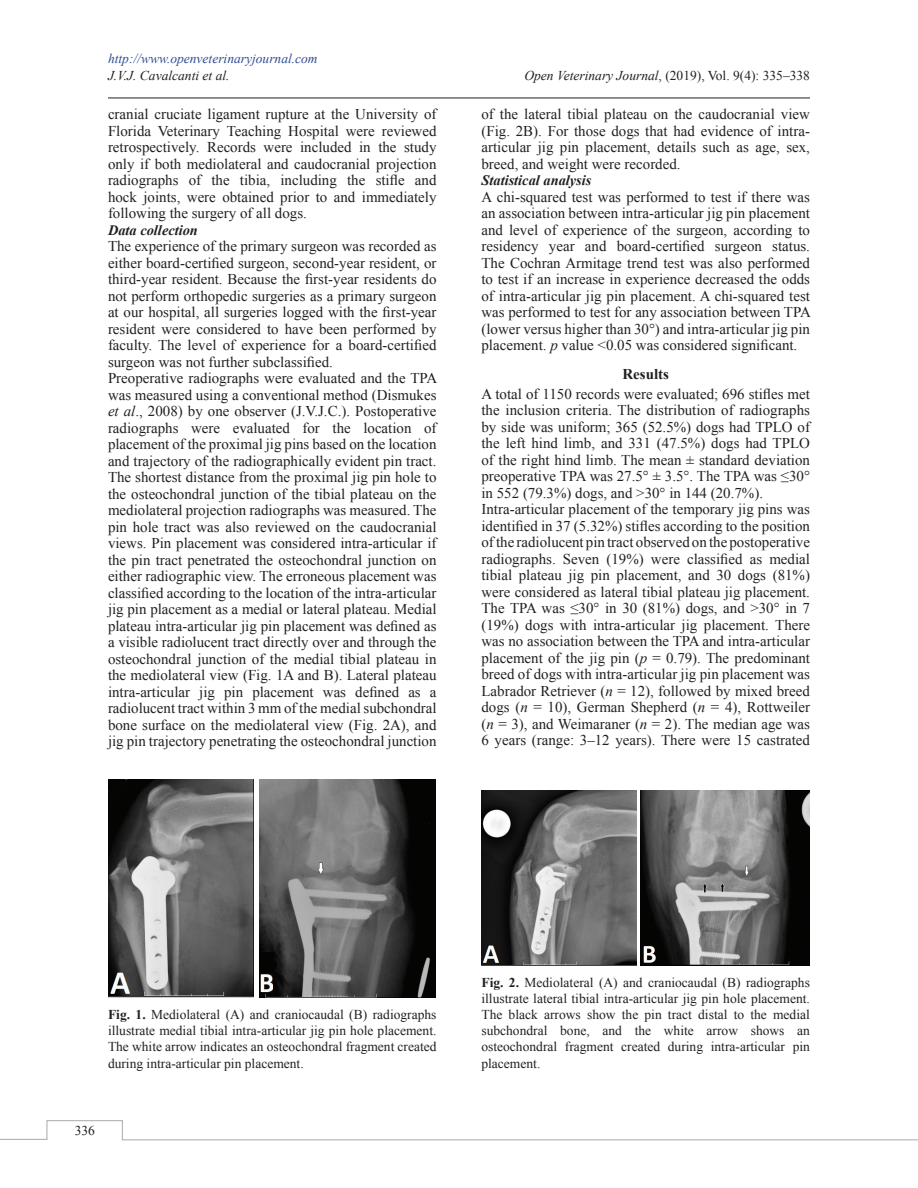
<style>
.page{position:relative;width:918px;height:1188px;background:#fff}
.page>*{position:absolute;margin:0;border:0;box-sizing:border-box;transform-origin:0 0}
.Para{font:15px/16.5px "Times New Roman";color:#231f20;text-align:justify}
.A_Head{font:700 15px "Times New Roman";color:#231f20}
.B_Head{font:italic 700 14.4px "Times New Roman";color:#231f20}
.Fig_Caption{font:13.5px/16.2px "Times New Roman";color:#231f20;text-align:justify}
.Para_Indent{font:13.5px "Times New Roman";color:#231f20}
.Para_Indent-2{font:italic 13.5px "Times New Roman";color:#304d94}
.Para_Indent-3{font:italic 13.5px "Times New Roman";color:#231f20}
.s1{font-style:italic}
.s2{font-weight:700}
</style>
<div class="page">
<hr style="left:108px;top:98px;width:702px;height:1px;background:#231f20">
<svg style="left:0;top:1120px;width:918px;height:21px"></svg>
<img style="left:108px;top:779px;width:145px;height:219px">
<img style="left:259px;top:779px;width:176px;height:219px">
<img style="left:481px;top:791px;width:156px;height:174px">
<img style="left:640px;top:791px;width:170px;height:174px">
<p class="Para_Indent-2" style="left:108px;top:50px;width:211px">http://www.openveterinaryjournal.com</p>
<p class="Para_Indent-3" style="left:108px;top:66px;width:123px">J.V.J. Cavalcanti et al.</p>
<p class="Para_Indent" style="left:524px;top:66px;width:287px"><span class="s1">Open Veterinary Journal</span>, (2019), Vol. 9(4): 335–338</p>
<p class="Para" style="left:108px;top:106px;width:330px">cranial cruciate ligament rupture at the University of Florida Veterinary Teaching Hospital were reviewed retrospectively. Records were included in the study only if both mediolateral and caudocranial projection radiographs of the tibia, including the stifle and hock joints, were obtained prior to and immediately following the surgery of all dogs.</p>
<p class="B_Head" style="left:108px;top:220px;width:91px">Data collection</p>
<p class="Para" style="left:108px;top:238px;width:330px">The experience of the primary surgeon was recorded as either board-certified surgeon, second-year resident, or third-year resident. Because the first-year residents do not perform orthopedic surgeries as a primary surgeon at our hospital, all surgeries logged with the first-year resident were considered to have been performed by faculty. The level of experience for a board-certified surgeon was not further subclassified.</p>
<p class="Para" style="left:108px;top:370px;width:331px">Preoperative radiographs were evaluated and the TPA was measured using a conventional method (Dismukes <span class="s1">et al</span>., 2008) by one observer (J.V.J.C.). Postoperative radiographs were evaluated for the location of placement of the proximal jig pins based on the location and trajectory of the radiographically evident pin tract.<br>The shortest distance from the proximal jig pin hole to the osteochondral junction of the tibial plateau on the mediolateral projection radiographs was measured. The pin hole tract was also reviewed on the caudocranial views. Pin placement was considered intra-articular if the pin tract penetrated the osteochondral junction on either radiographic view. The erroneous placement was classified according to the location of the intra-articular jig pin placement as a medial or lateral plateau. Medial plateau intra-articular jig pin placement was defined as a visible radiolucent tract directly over and through the osteochondral junction of the medial tibial plateau in the mediolateral view (Fig. 1A and B). Lateral plateau intra-articular jig pin placement was defined as a radiolucent tract within 3 mm of the medial subchondral bone surface on the mediolateral view (Fig. 2A), and jig pin trajectory penetrating the osteochondral junction</p>
<p class="Para" style="left:482px;top:106px;width:330px">of the lateral tibial plateau on the caudocranial view (Fig. 2B). For those dogs that had evidence of intra&shy;articular jig pin placement, details such as age, sex, breed, and weight were recorded.</p>
<p class="B_Head" style="left:482px;top:170px;width:112px">Statistical analysis</p>
<p class="Para" style="left:482px;top:188px;width:331px">A chi-squared test was performed to test if there was an association between intra-articular jig pin placement and level of experience of the surgeon, according to residency year and board-certified surgeon status.<br>The Cochran Armitage trend test was also performed to test if an increase in experience decreased the odds of intra-articular jig pin placement. A chi-squared test was performed to test for any association between TPA (lower versus higher than 30°) and intra-articular jig pin placement. <span class="s1">p</span> value &lt;0.05 was considered significant.</p>
<p class="A_Head" style="left:623px;top:363px;width:48px">Results</p>
<p class="Para" style="left:482px;top:385px;width:330px">A total of 1150 records were evaluated; 696 stifles met the inclusion criteria. The distribution of radiographs by side was uniform; 365 (52.5%) dogs had TPLO of the left hind limb, and 331 (47.5%) dogs had TPLO of the right hind limb. The mean ± standard deviation preoperative TPA was 27.5° ± 3.5°. The TPA was ≤30° in 552 (79.3%) dogs, and &gt;30° in 144 (20.7%).</p>
<p class="Para" style="left:482px;top:501px;width:330px">Intra-articular placement of the temporary jig pins was identified in 37 (5.32%) stifles according to the position of the radiolucent pin tract observed on the postoperative radiographs. Seven (19%) were classified as medial tibial plateau jig pin placement, and 30 dogs (81%) were considered as lateral tibial plateau jig placement.<br>The TPA was ≤30° in 30 (81%) dogs, and &gt;30° in 7 (19%) dogs with intra-articular jig placement. There was no association between the TPA and intra-articular placement of the jig pin (<span class="s1">p</span> = 0.79). The predominant breed of dogs with intra-articular jig pin placement was Labrador Retriever (<span class="s1">n</span> = 12), followed by mixed breed dogs (<span class="s1">n</span> = 10), German Shepherd (<span class="s1">n</span> = 4), Rottweiler (<span class="s1">n</span> = 3), and Weimaraner (<span class="s1">n</span> = 2). The median age was 6 years (range: 3–12 years). There were 15 castrated</p>
<p class="Fig_Caption" style="left:108px;top:1006px;width:330px"><span class="s2">Fig. 1.</span> Mediolateral (A) and craniocaudal (B) radiographs illustrate medial tibial intra-articular jig pin hole placement.<br>The white arrow indicates an osteochondral fragment created during intra-articular pin placement.</p>
<p class="Fig_Caption" style="left:75px;top:1122px;width:22px">336</p>
<p class="Fig_Caption" style="left:481px;top:974px;width:330px"><span class="s2">Fig. 2.</span> Mediolateral (A) and craniocaudal (B) radiographs illustrate lateral tibial intra-articular jig pin hole placement.<br>The black arrows show the pin tract distal to the medial subchondral bone, and the white arrow shows an osteochondral fragment created during intra-articular pin placement.</p>
</div>
